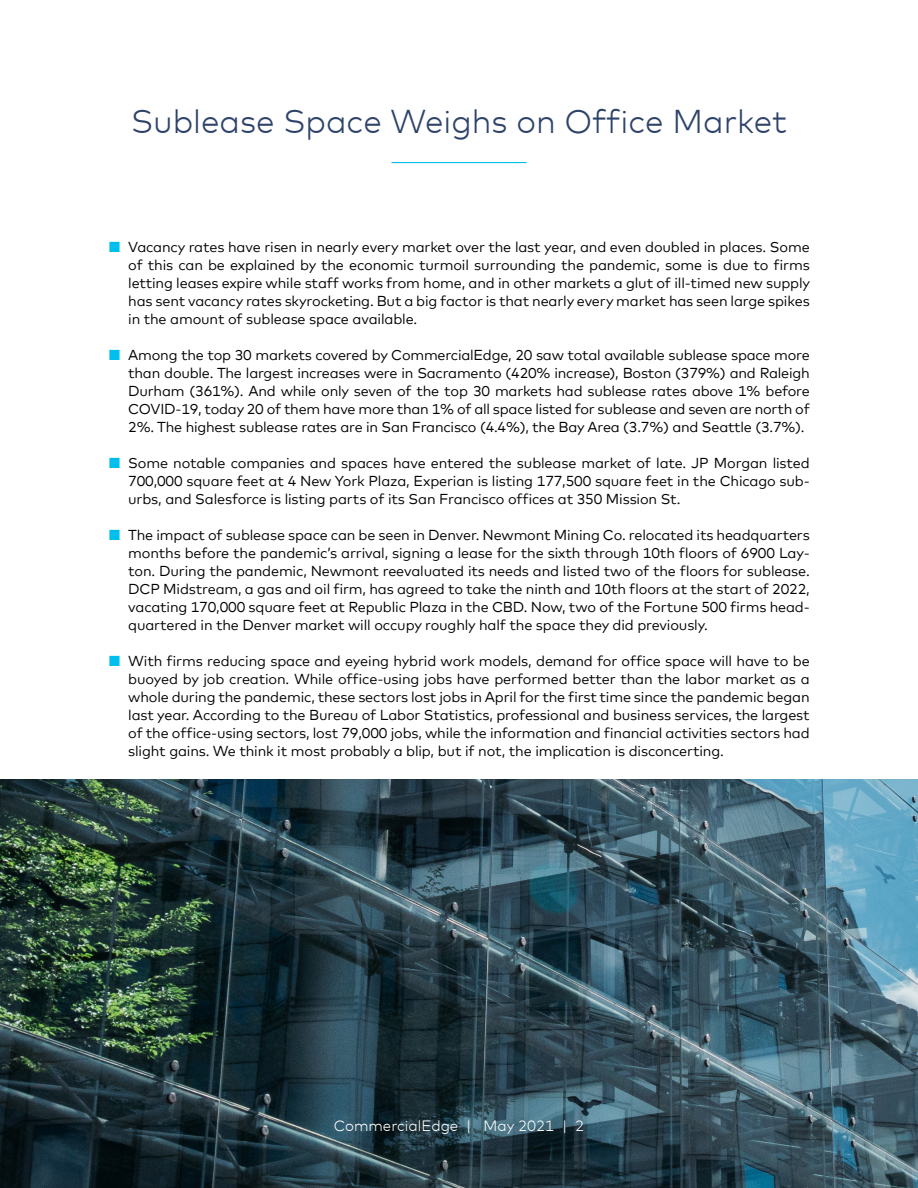
<style>
.page{position:relative;width:918px;height:1188px;background:#fff}
.page>*{position:absolute;margin:0;border:0;box-sizing:border-box;transform-origin:0 0}
.t1{font:300 33px "Mark Offc Pro";color:#2e4369}
.t2{font:300 15px "Mark Offc Pro";color:#fff}
.t3{font:14.4px/18px "Mark Offc Pro";letter-spacing:-.01em;color:#000;text-align:justify}
.s1{color:#00bfed}
</style>
<div class="page">
<img style="left:0;top:780px;width:918px;height:408px">
<hr style="left:392px;top:162px;width:134px;height:1px;background:#00bfec">
<h1 class="t1" style="left:131px;top:96px;width:657px">Sublease Space Weighs on Office Market</h1>
<p class="t3" style="left:128px;top:237px;width:683px;text-indent:-20px"><span class="s1">■</span> Vacancy rates have risen in nearly every market over the last year, and even doubled in places. Some of this can be explained by the economic turmoil surrounding the pandemic, some is due to firms letting leases expire while staff works from home, and in other markets a glut of ill-timed new supply has sent vacancy rates skyrocketing. But a big factor is that nearly every market has seen large spikes in the amount of sublease space available.</p>
<p class="t3" style="left:128px;top:345px;width:683px;text-indent:-20px"><span class="s1">■</span> Among the top 30 markets covered by CommercialEdge, 20 saw total available sublease space more than double. The largest increases were in Sacramento (420% increase), Boston (379%) and Raleigh Durham (361%). And while only seven of the top 30 markets had sublease rates above 1% before COVID-19, today 20 of them have more than 1% of all space listed for sublease and seven are north of 2%. The highest sublease rates are in San Francisco (4.4%), the Bay Area (3.7%) and Seattle (3.7%).</p>
<p class="t3" style="left:128px;top:453px;width:683px;text-indent:-20px"><span class="s1">■</span> Some notable companies and spaces have entered the sublease market of late. JP Morgan listed 700,000 square feet at 4 New York Plaza, Experian is listing 177,500 square feet in the Chicago sub&shy;urbs, and Salesforce is listing parts of its San Francisco offices at 350 Mission St.</p>
<p class="t3" style="left:128px;top:525px;width:683px;text-indent:-20px"><span class="s1">■</span> The impact of sublease space can be seen in Denver. Newmont Mining Co. relocated its headquarters months before the pandemic’s arrival, signing a lease for the sixth through 10th floors of 6900 Lay&shy;ton. During the pandemic, Newmont reevaluated its needs and listed two of the floors for sublease.<br>DCP Midstream, a gas and oil firm, has agreed to take the ninth and 10th floors at the start of 2022, vacating 170,000 square feet at Republic Plaza in the CBD. Now, two of the Fortune 500 firms head&shy;quartered in the Denver market will occupy roughly half the space they did previously.</p>
<p class="t3" style="left:128px;top:651px;width:683px;text-indent:-20px"><span class="s1">■</span> With firms reducing space and eyeing hybrid work models, demand for office space will have to be buoyed by job creation. While office-using jobs have performed better than the labor market as a whole during the pandemic, these sectors lost jobs in April for the first time since the pandemic began last year. According to the Bureau of Labor Statistics, professional and business services, the largest of the office-using sectors, lost 79,000 jobs, while the information and financial activities sectors had slight gains. We think it most probably a blip, but if not, the implication is disconcerting.</p>
<p class="t2" style="left:334px;top:1115px;width:252px">CommercialEdge | May 2021 | 2</p>
</div>
